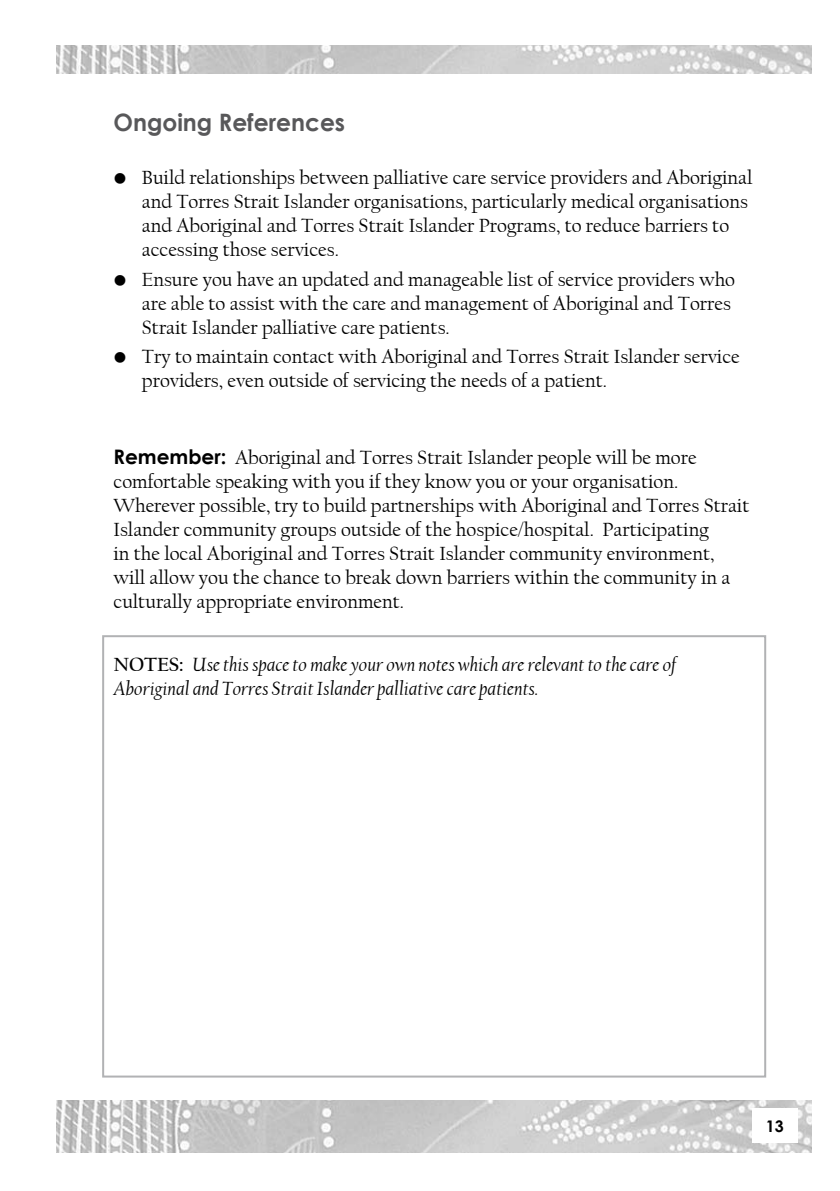
<style>
.page{position:relative;width:840px;height:1191px;background:#fff}
.page>*{position:absolute;margin:0;border:0;box-sizing:border-box;transform-origin:0 0}
.t1{font:700 24px "Century Gothic";color:#58585a}
.t2{font:20px/24px "Californian FB";color:#000}
.t3{font:italic 20px/24px "Californian FB";color:#000}
.t4{font:700 16px "Century Gothic";color:#000}
.s1{font-family:"Century Gothic";font-weight:700}
.s2{font-weight:700;font-style:normal}
</style>
<div class="page">
<img style="left:57px;top:1100px;width:754px;height:52px">
<div style="left:751px;top:1108px;width:46px;height:34px;background:#fff"></div>
<img style="left:57px;top:45px;width:754px;height:28px">
<div style="left:102px;top:635px;width:663px;height:442px;border:2px solid #b1b2b4"></div>
<p class="t1" style="left:113px;top:104px;width:233px">Ongoing References</p>
<p class="t2" style="left:142px;top:165px;width:611px;text-indent:-28px">• Build relationships between palliative care service providers and Aboriginal and Torres Strait Islander organisations, particularly medical organisations and Aboriginal and Torres Strait Islander Programs, to reduce barriers to accessing those services.</p>
<p class="t2" style="left:142px;top:267px;width:594px;text-indent:-28px">• Ensure you have an updated and manageable list of service providers who are able to assist with the care and management of Aboriginal and Torres<br>Strait Islander palliative care patients.</p>
<p class="t2" style="left:142px;top:345px;width:599px;text-indent:-28px">• Try to maintain contact with Aboriginal and Torres Strait Islander service providers, even outside of servicing the needs of a patient.</p>
<p class="t2" style="left:113px;top:445px;width:637px"><span class="s1">Remember:</span> Aboriginal and Torres Strait Islander people will be more comfortable speaking with you if they know you or your organisation.<br>Wherever possible, try to build partnerships with Aboriginal and Torres Strait Islander community groups outside of the hospice/hospital. Participating<br>in the local Aboriginal and Torres Strait Islander community environment, will allow you the chance to break down barriers within the community in a culturally appropriate environment.</p>
<p class="t3" style="left:113px;top:653px;width:563px"><span class="s2">NOTES:</span> Use this space to make your own notes which are relevant to the care of<br>Aboriginal and Torres Strait Islander palliative care patients.</p>
<p class="t4" style="left:765px;top:1113px;width:9px">13</p>
</div>
